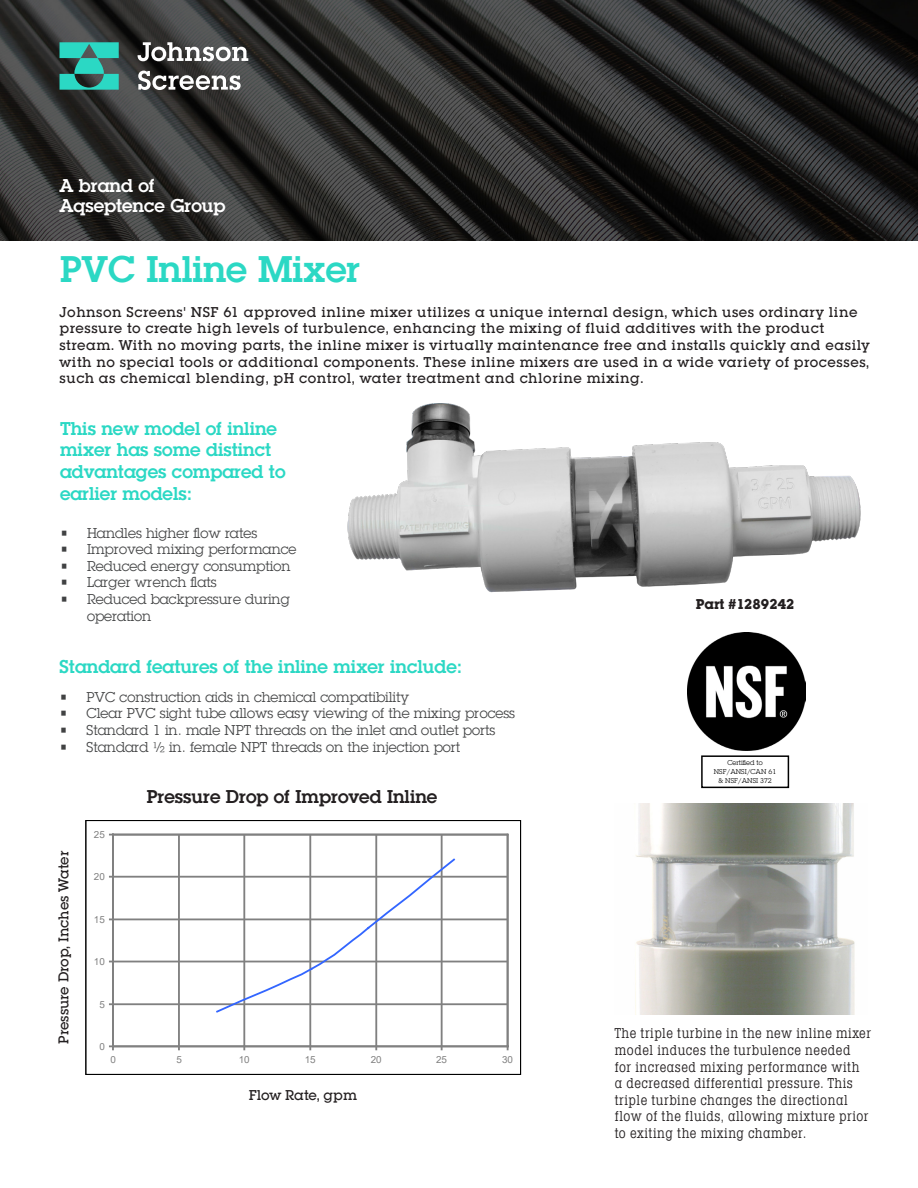
<style>
.page{position:relative;width:918px;height:1188px;background:#fff}
.page>*{position:absolute;margin:0;border:0;box-sizing:border-box;transform-origin:0 0}
.t1{font:600 36px "Lubalin Graph Std";color:#2bd8c4}
.AQ_Sub_Headline_-_GREEN{font:600 18px/21.6px "Lubalin Graph Std";color:#2bd8c4}
.t2{font:600 18px "Lubalin Graph Std";color:#231f20}
.t3{font:600 18px/20px "Lubalin Graph Std";color:#fff}
.AQ_Body_-_BLACK{font:500 13.8px/16.5px "Lubalin Graph Std";letter-spacing:.04em;color:#231f20}
.t4{font:13.8px/16.5px "Lubalin Graph Std";color:#414243}
.Picture_Caption{font:condensed 13.8px/16.5px "Lubalin Graph Std";letter-spacing:.04em;color:#231f20}
.AQ_Body_-_BLACK-2{font:500 13.8px "Lubalin Graph Std";color:#231f20}
.Contact_info{font:700 13.8px "Lubalin Graph Std";color:#231f20}
.t5{font:9.75px "Arial";letter-spacing:.005em;color:#808080}
.Contact_info-2{font:6.75px "Lubalin Graph Std";color:#000}
</style>
<div class="page">
<hr style="left:113px;top:1003px;width:395px;height:2px;background:#808080">
<hr style="left:113px;top:961px;width:395px;height:1px;background:#808080">
<hr style="left:113px;top:918px;width:395px;height:2px;background:#808080">
<hr style="left:113px;top:876px;width:395px;height:2px;background:#808080">
<hr style="left:178px;top:835px;width:2px;height:211px;background:#808080">
<hr style="left:243px;top:835px;width:2px;height:211px;background:#808080">
<hr style="left:309px;top:835px;width:2px;height:211px;background:#808080">
<hr style="left:375px;top:835px;width:2px;height:211px;background:#808080">
<hr style="left:441px;top:835px;width:2px;height:211px;background:#808080">
<hr style="left:113px;top:834px;width:395px;height:2px;background:#808080">
<hr style="left:507px;top:835px;width:2px;height:211px;background:#808080">
<hr style="left:112px;top:835px;width:2px;height:211px;background:#808080">
<hr style="left:113px;top:1045px;width:395px;height:2px;background:#808080">
<svg style="left:215px;top:857px;width:242px;height:157px"></svg>
<img style="left:635px;top:804px;width:220px;height:210px">
<img style="left:347px;top:403px;width:514px;height:190px">
<img style="left:688px;top:632px;width:118px;height:119px">
<div style="left:701px;top:755px;width:88px;height:33px;border:2px solid #000"></div>
<img style="left:0;top:0;width:918px;height:241px">
<svg style="left:138px;top:42px;width:110px;height:48px"></svg>
<svg style="left:60px;top:42px;width:59px;height:48px;background:#31a094"></svg>
<h2 class="t3" style="left:60px;top:176px;width:167px">A brand of<br>Aqseptence Group</h2>
<p class="t1" style="left:60px;top:246px;width:302px">PVC Inline Mixer</p>
<p class="AQ_Body_-_BLACK" style="left:60px;top:304px;width:812px">Johnson Screens' NSF 61 approved inline mixer utilizes a unique internal design, which uses ordinary line pressure to create high levels of turbulence, enhancing the mixing of fluid additives with the product stream. With no moving parts, the inline mixer is virtually maintenance free and installs quickly and easily with no special tools or additional components. These inline mixers are used in a wide variety of processes, such as chemical blending, pH control, water treatment and chlorine mixing.</p>
<p class="AQ_Sub_Headline_-_GREEN" style="left:60px;top:417px;width:227px">This new model of inline mixer has some distinct advantages compared to earlier models:</p>
<p class="t4" style="left:60px;top:525px;width:199px">• Handles higher flow rates</p>
<p class="t4" style="left:60px;top:541px;width:238px">• Improved mixing performance</p>
<p class="t4" style="left:60px;top:558px;width:232px">• Reduced energy consumption</p>
<p class="t4" style="left:60px;top:574px;width:158px">• Larger wrench flats</p>
<p class="t4" style="left:87px;top:591px;width:204px;text-indent:-27px">• Reduced backpressure during operation</p>
<p class="AQ_Sub_Headline_-_GREEN" style="left:60px;top:656px;width:404px">Standard features of the inline mixer include:</p>
<p class="Contact_info" style="left:696px;top:595px;width:100px">Part #1289242</p>
<p class="t4" style="left:60px;top:689px;width:351px">• PVC construction aids in chemical compatibility</p>
<p class="t4" style="left:60px;top:705px;width:457px">• Clear PVC sight tube allows easy viewing of the mixing process</p>
<p class="t4" style="left:60px;top:722px;width:437px">• Standard 1 in. male NPT threads on the inlet and outlet ports</p>
<p class="t4" style="left:60px;top:738px;width:402px">• Standard ½ in. female NPT threads on the injection port</p>
<p class="AQ_Body_-_BLACK-2" style="left:55px;top:1044px;width:195px;rotate:-90deg">Pressure Drop, Inches Water</p>
<p class="t5" style="left:94px;top:828px;width:13px">25</p>
<p class="t5" style="left:94px;top:870px;width:13px">20</p>
<p class="t5" style="left:94px;top:913px;width:13px">15</p>
<p class="t5" style="left:94px;top:955px;width:13px">10</p>
<p class="t5" style="left:99px;top:998px;width:7px">5</p>
<p class="t5" style="left:99px;top:1040px;width:7px">0</p>
<p class="t2" style="left:147px;top:785px;width:292px">Pressure Drop of Improved Inline</p>
<p class="t5" style="left:111px;top:1053px;width:7px">0</p>
<p class="t5" style="left:176px;top:1053px;width:7px">5</p>
<p class="t5" style="left:239px;top:1053px;width:13px">10</p>
<p class="t5" style="left:305px;top:1053px;width:13px">15</p>
<p class="t5" style="left:371px;top:1053px;width:13px">20</p>
<p class="t5" style="left:436px;top:1053px;width:13px">25</p>
<p class="t5" style="left:502px;top:1053px;width:13px">30</p>
<p class="AQ_Body_-_BLACK-2" style="left:249px;top:1087px;width:110px">Flow Rate, gpm</p>
<p class="Contact_info-2" style="left:728px;top:758px;width:37px">Certified to</p>
<p class="Contact_info-2" style="left:714px;top:767px;width:64px">NSF/ANSI/CAN 61</p>
<p class="Contact_info-2" style="left:718px;top:776px;width:55px">&amp; NSF/ANSI 372</p>
<p class="Picture_Caption" style="left:615px;top:1025px;width:258px">The triple turbine in the new inline mixer model induces the turbulence needed<br>for increased mixing performance with<br>a decreased differential pressure. This triple turbine changes the directional flow of the fluids, allowing mixture prior to exiting the mixing chamber.</p>
</div>
